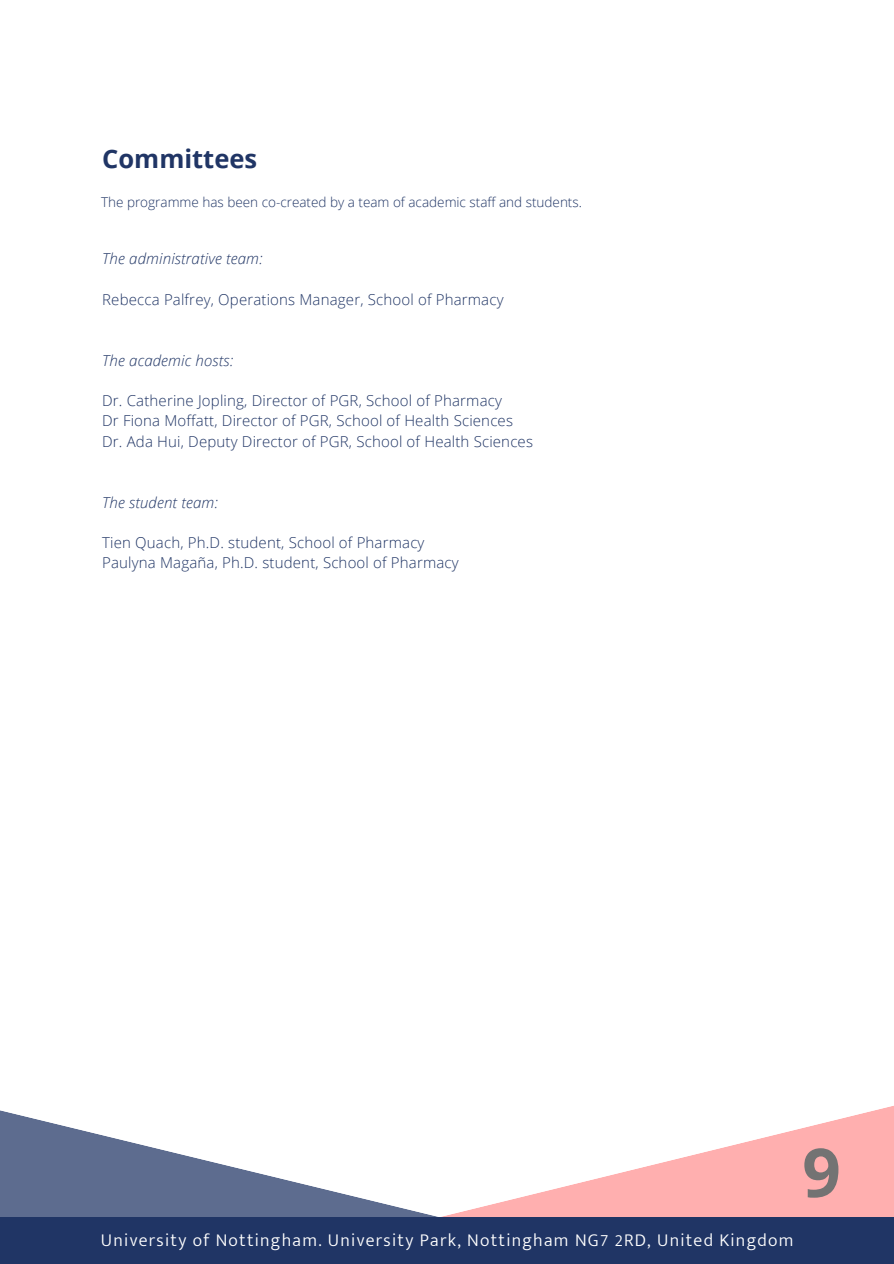
<style>
.page{position:relative;width:894px;height:1264px;background:#fff}
.page>*{position:absolute;margin:0;border:0;box-sizing:border-box;transform-origin:0 0}
.t1{font:700 67.5px "Open Sans";color:#737373}
.t2{font:700 25.5px "Open Sans";color:#203565}
.t3{font:300 18px "Mukta Mahee";letter-spacing:.07em;color:#fff}
.t4{font:300 15px "Open Sans";letter-spacing:.01em;color:#203565}
.t5{font:italic 300 15px "Open Sans";letter-spacing:.01em;color:#203565}
.t6{font:300 13.5px "Open Sans";color:#203565}
</style>
<div class="page">
<svg style="left:470px;top:1106px;width:423px;height:111px;fill:#ffafaf"></svg>
<svg style="left:0;top:1110px;width:470px;height:107px"></svg>
<div style="left:0;top:1217px;width:893px;height:46px;background:#203565"></div>
<p class="t2" style="left:102px;top:141px;width:156px">Committees</p>
<p class="t6" style="left:101px;top:193px;width:482px">The programme has been co-created by a team of academic staff and students.</p>
<p class="t5" style="left:102px;top:248px;width:162px">The administrative team:</p>
<p class="t4" style="left:102px;top:289px;width:403px">Rebecca Palfrey, Operations Manager, School of Pharmacy</p>
<p class="t5" style="left:102px;top:349px;width:132px">The academic hosts:</p>
<p class="t4" style="left:102px;top:390px;width:401px">Dr. Catherine Jopling, Director of PGR, School of Pharmacy</p>
<p class="t4" style="left:102px;top:410px;width:412px">Dr Fiona Moffatt, Director of PGR, School of Health Sciences</p>
<p class="t4" style="left:102px;top:431px;width:432px">Dr. Ada Hui, Deputy Director of PGR, School of Health Sciences</p>
<p class="t5" style="left:102px;top:491px;width:117px">The student team:</p>
<p class="t4" style="left:102px;top:532px;width:324px">Tien Quach, Ph.D. student, School of Pharmacy</p>
<p class="t4" style="left:102px;top:552px;width:358px">Paulyna Magaña, Ph.D. student, School of Pharmacy</p>
<p class="t1" style="left:802px;top:1124px;width:40px">9</p>
<p class="t3" style="left:101px;top:1228px;width:693px">University of Nottingham. University Park, Nottingham NG7 2RD, United Kingdom</p>
</div>
